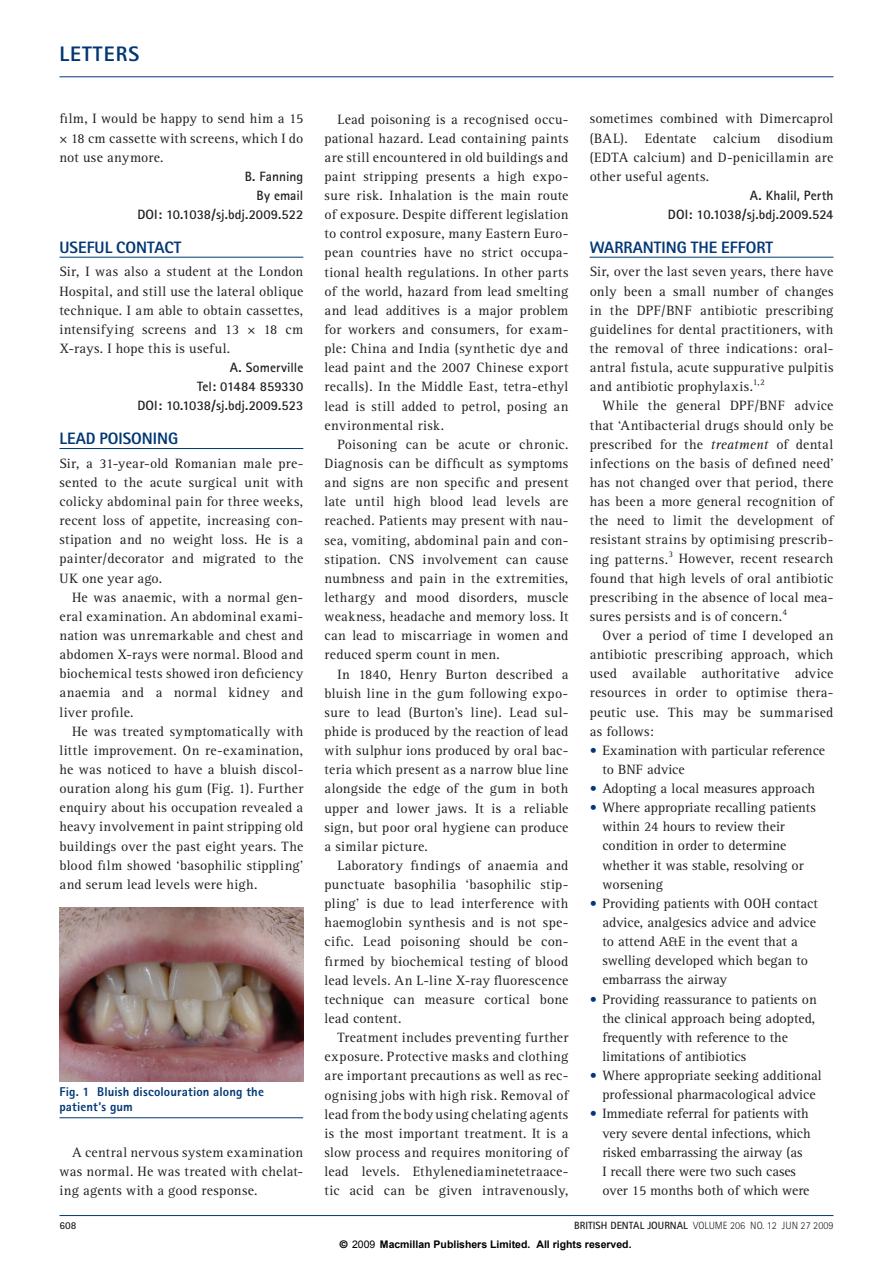
<style>
.page{position:relative;width:893px;height:1263px;background:#fff}
.page>*{position:absolute;margin:0;border:0;box-sizing:border-box;transform-origin:0 0}
.t1{font:800 21px "Rotis Sans Serif";letter-spacing:.05em;color:#013775}
.t2{font:800 16.5px "Rotis Sans Serif";color:#013775}
.t3{font:13.95px/19.2px "Rotis Serif";color:#231f20;text-align:justify}
.t4{font:700 13.5px/19.2px "Rotis Sans Serif";color:#231f20;text-align:right}
.t5{font:800 12.75px/15px "Rotis Sans Serif";letter-spacing:.01em;color:#013775}
.t6{font:700 10.5px "Arial";color:#000}
.t7{font:300 10.5px "Rotis Sans Serif";color:#231f20}
.t8{font:700 10.5px "Rotis Sans Serif";color:#231f20}
.s1{font-style:italic}
.s2{color:#013775}
.s3{font-weight:700}
.s4{font-family:"Helvetica"}
.s5{font-weight:400}
</style>
<div class="page">
<hr style="left:59px;top:257px;width:244px;height:1px;background:#013775">
<hr style="left:59px;top:448px;width:244px;height:1px;background:#013775">
<hr style="left:590px;top:257px;width:243px;height:1px;background:#013775">
<hr style="left:59px;top:1215px;width:774px;height:1px;background:#013775">
<hr style="left:59px;top:76px;width:774px;height:1px;background:#013775">
<img style="left:59px;top:908px;width:244px;height:174px">
<hr style="left:59px;top:1117px;width:244px;height:1px;background:#013775">
<h1 class="t1" style="left:59px;top:47px;width:81px">LETTERS</h1>
<p class="t3" style="left:59px;top:110px;width:245px">film, I would be happy to send him a 15 × 18 cm cassette with screens, which I do not use anymore.</p>
<p class="t4" style="left:137px;top:168px;width:167px">B. Fanning<br>By email<br>DOI: 10.1038/sj.bdj.2009.522</p>
<p class="t2" style="left:59px;top:241px;width:123px">USEFUL CONTACT</p>
<p class="t3" style="left:59px;top:263px;width:245px">Sir, I was also a student at the London Hospital, and still use the lateral oblique technique. I am able to obtain cassettes, intensifying screens and 13 × 18 cm X-rays. I hope this is useful.</p>
<p class="t4" style="left:137px;top:359px;width:167px">A. Somerville<br>Tel: 01484 859330<br>DOI: 10.1038/sj.bdj.2009.523</p>
<p class="t2" style="left:59px;top:433px;width:120px">LEAD POISONING</p>
<p class="t3" style="left:59px;top:455px;width:245px">Sir, a 31-year-old Romanian male pre&shy;sented to the acute surgical unit with colicky abdominal pain for three weeks, recent loss of appetite, increasing con&shy;stipation and no weight loss. He is a painter/decorator and migrated to the UK one year ago.</p>
<p class="t3" style="left:59px;top:589px;width:245px;text-indent:13px">He was anaemic, with a normal gen&shy;eral examination. An abdominal exami&shy;nation was unremarkable and chest and abdomen X-rays were normal. Blood and biochemical tests showed iron deficiency anaemia and a normal kidney and liver profile.</p>
<p class="t3" style="left:59px;top:723px;width:245px;text-indent:13px">He was treated symptomatically with little improvement. On re-examination, he was noticed to have a bluish discol&shy;ouration along his gum (Fig. 1). Further enquiry about his occupation revealed a heavy involvement in paint stripping old buildings over the past eight years. The blood film showed ‘basophilic stippling’ and serum lead levels were high.</p>
<p class="t5" style="left:59px;top:1085px;width:206px">Fig. 1 Bluish discolouration along the patient’s gum</p>
<p class="t3" style="left:59px;top:1144px;width:245px;text-indent:13px">A central nervous system examination was normal. He was treated with chelat&shy;ing agents with a good response.</p>
<p class="t3" style="left:325px;top:111px;width:245px;text-indent:13px">Lead poisoning is a recognised occu&shy;pational hazard. Lead containing paints are still encountered in old buildings and paint stripping presents a high expo&shy;sure risk. Inhalation is the main route of exposure. Despite different legislation to control exposure, many Eastern Euro&shy;pean countries have no strict occupa&shy;tional health regulations. In other parts of the world, hazard from lead smelting and lead additives is a major problem for workers and consumers, for exam&shy;ple: China and India (synthetic dye and lead paint and the 2007 Chinese export recalls). In the Middle East, tetra-ethyl lead is still added to petrol, posing an environmental risk.</p>
<p class="t3" style="left:325px;top:436px;width:245px;text-indent:13px">Poisoning can be acute or chronic.<br>Diagnosis can be difficult as symptoms and signs are non specific and present late until high blood lead levels are reached. Patients may present with nau&shy;sea, vomiting, abdominal pain and con&shy;stipation. CNS involvement can cause numbness and pain in the extremities, lethargy and mood disorders, muscle weakness, headache and memory loss. It can lead to miscarriage in women and reduced sperm count in men.</p>
<p class="t3" style="left:325px;top:666px;width:245px;text-indent:13px">In 1840, Henry Burton described a bluish line in the gum following expo&shy;sure to lead (Burton’s line). Lead sul&shy;phide is produced by the reaction of lead with sulphur ions produced by oral bac&shy;teria which present as a narrow blue line alongside the edge of the gum in both upper and lower jaws. It is a reliable sign, but poor oral hygiene can produce a similar picture.</p>
<p class="t3" style="left:325px;top:857px;width:245px;text-indent:13px">Laboratory findings of anaemia and punctuate basophilia ‘basophilic stip&shy;pling’ is due to lead interference with haemoglobin synthesis and is not spe&shy;cific. Lead poisoning should be con&shy;firmed by biochemical testing of blood lead levels. An L-line X-ray fluorescence technique can measure cortical bone lead content.</p>
<p class="t3" style="left:325px;top:1029px;width:245px;text-indent:13px">Treatment includes preventing further exposure. Protective masks and clothing are important precautions as well as rec&shy;ognising jobs with high risk. Removal of lead from the body using chelating agents is the most important treatment. It is a slow process and requires monitoring of lead levels. Ethylenediaminetetraace&shy;tic acid can be given intravenously,</p>
<p class="t3" style="left:590px;top:110px;width:245px">sometimes combined with Dimercaprol (BAL). Edentate calcium disodium (EDTA calcium) and D-penicillamin are other useful agents.</p>
<p class="t4" style="left:668px;top:187px;width:167px">A. Khalil, Perth<br>DOI: 10.1038/sj.bdj.2009.524</p>
<p class="t2" style="left:590px;top:241px;width:185px">WARRANTING THE EFFORT</p>
<p class="t3" style="left:590px;top:263px;width:245px">Sir, over the last seven years, there have only been a small number of changes in the DPF/BNF antibiotic prescribing guidelines for dental practitioners, with the removal of three indications: oral&shy;antral fistula, acute suppurative pulpitis and antibiotic prophylaxis.<sup>1,2</sup></p>
<p class="t3" style="left:590px;top:397px;width:245px;text-indent:13px">While the general DPF/BNF advice that ‘Antibacterial drugs should only be prescribed for the <span class="s1">treatment</span> of dental infections on the basis of defined need’ has not changed over that period, there has been a more general recognition of the need to limit the development of resistant strains by optimising prescrib&shy;ing patterns.<sup>3</sup> However, recent research found that high levels of oral antibiotic prescribing in the absence of local mea&shy;sures persists and is of concern.<sup>4</sup></p>
<p class="t3" style="left:590px;top:627px;width:245px;text-indent:13px">Over a period of time I developed an antibiotic prescribing approach, which used available authoritative advice resources in order to optimise thera&shy;peutic use. This may be summarised as follows:</p>
<p class="t3" style="left:602px;top:742px;width:224px;text-indent:-13px"><span class="s2">•</span> Examination with particular reference to BNF advice</p>
<p class="t3" style="left:590px;top:780px;width:227px"><span class="s2">•</span> Adopting a local measures approach</p>
<p class="t3" style="left:602px;top:799px;width:215px;text-align:left;text-indent:-13px"><span class="s2">•</span> Where appropriate recalling patients within 24 hours to review their condition in order to determine whether it was stable, resolving or worsening</p>
<p class="t3" style="left:602px;top:895px;width:217px;text-align:left;text-indent:-13px"><span class="s2">•</span> Providing patients with OOH contact advice, analgesics advice and advice to attend A&amp;E in the event that a swelling developed which began to embarrass the airway</p>
<p class="t3" style="left:602px;top:991px;width:216px;text-align:left;text-indent:-13px"><span class="s2">•</span> Providing reassurance to patients on the clinical approach being adopted, frequently with reference to the limitations of antibiotics</p>
<p class="t3" style="left:590px;top:1067px;width:234px;text-align:center"><span class="s2">•</span> Where appropriate seeking additional professional pharmacological advice</p>
<p class="t3" style="left:602px;top:1106px;width:210px;text-align:left;text-indent:-13px"><span class="s2">•</span> Immediate referral for patients with very severe dental infections, which risked embarrassing the airway (as<br>I recall there were two such cases over 15 months both of which were</p>
<p class="t8" style="left:59px;top:1221px;width:18px">608</p>
<p class="t7" style="left:574px;top:1221px;width:261px"><span class="s3">BRITISH DENTAL JOURNAL</span> VOLUME 206 NO. 12 JUN 27 2009</p>
<p class="t6" style="left:340px;top:1237px;width:293px"><span class="s4">©</span> <span class="s5">2009</span> Macmillan Publishers Limited. All rights reserved.</p>
</div>
